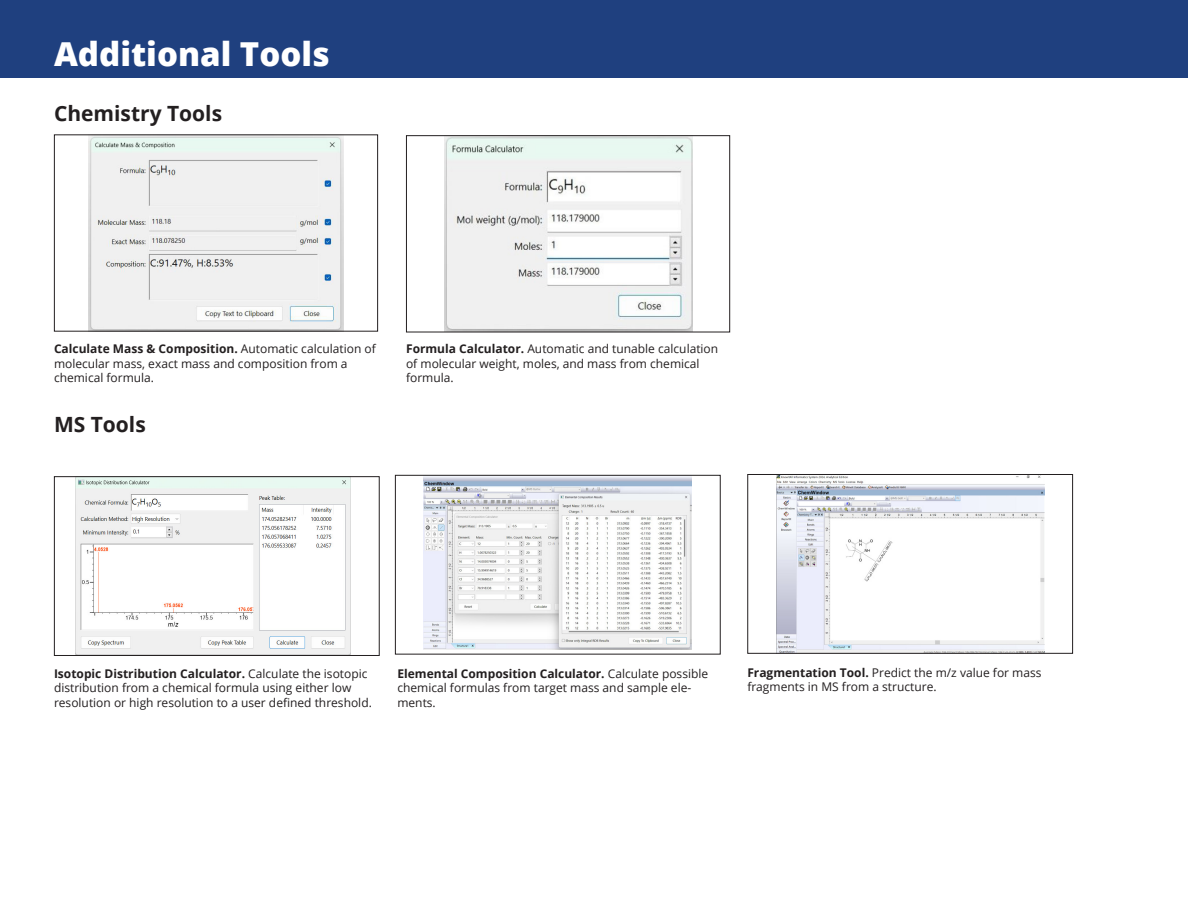
<style>
.page{position:relative;width:1188px;height:918px;background:#fff}
.page>*{position:absolute;margin:0;border:0;box-sizing:border-box;transform-origin:0 0}
.t1{font:800 33px "Open Sans";color:#fff}
.t2{font:700 21px "Open Sans";color:#231f20}
.t3{font:12px/14.4px "Open Sans";color:#231f20}
.s1{font-weight:700}
</style>
<div class="page">
<div style="left:0;top:0;width:1188px;height:78px;background:#1f407f"></div>
<img style="left:89px;top:136px;width:254px;height:194px">
<div style="left:54px;top:134px;width:324px;height:198px;border:1px solid #231f20"></div>
<img style="left:444px;top:137px;width:248px;height:193px">
<div style="left:406px;top:135px;width:324px;height:197px;border:1px solid #231f20"></div>
<img style="left:776px;top:476px;width:268px;height:176px">
<div style="left:747px;top:474px;width:326px;height:180px;border:1px solid #231f20"></div>
<img style="left:76px;top:478px;width:275px;height:176px">
<div style="left:54px;top:476px;width:326px;height:180px;border:1px solid #231f20"></div>
<img style="left:424px;top:477px;width:268px;height:172px">
<div style="left:395px;top:475px;width:326px;height:180px;border:1px solid #231f20"></div>
<p class="t1" style="left:54px;top:29px;width:277px">Additional Tools</p>
<p class="t2" style="left:54px;top:99px;width:170px">Chemistry Tools</p>
<p class="t3" style="left:54px;top:341px;width:323px"><span class="s1">Calculate Mass &amp; Composition.</span> Automatic calculation of molecular mass, exact mass and composition from a</p>
<p class="t3" style="left:54px;top:370px;width:102px">chemical formula.</p>
<p class="t2" style="left:54px;top:409px;width:93px">MS Tools</p>
<p class="t3" style="left:406px;top:341px;width:314px"><span class="s1">Formula Calculator.</span> Automatic and tunable calculation of molecular weight, moles, and mass from chemical formula.</p>
<p class="t3" style="left:54px;top:666px;width:319px"><span class="s1">Isotopic Distribution Calculator.</span> Calculate the isotopic distribution from a chemical formula using either low resolution or high resolution to a user defined threshold.</p>
<p class="t3" style="left:397px;top:666px;width:312px"><span class="s1">Elemental Composition Calculator.</span> Calculate possible chemical formulas from target mass and sample ele&shy;ments.</p>
<p class="t3" style="left:747px;top:665px;width:296px"><span class="s1">Fragmentation Tool.</span> Predict the m/z value for mass fragments in MS from a structure.</p>
</div>
